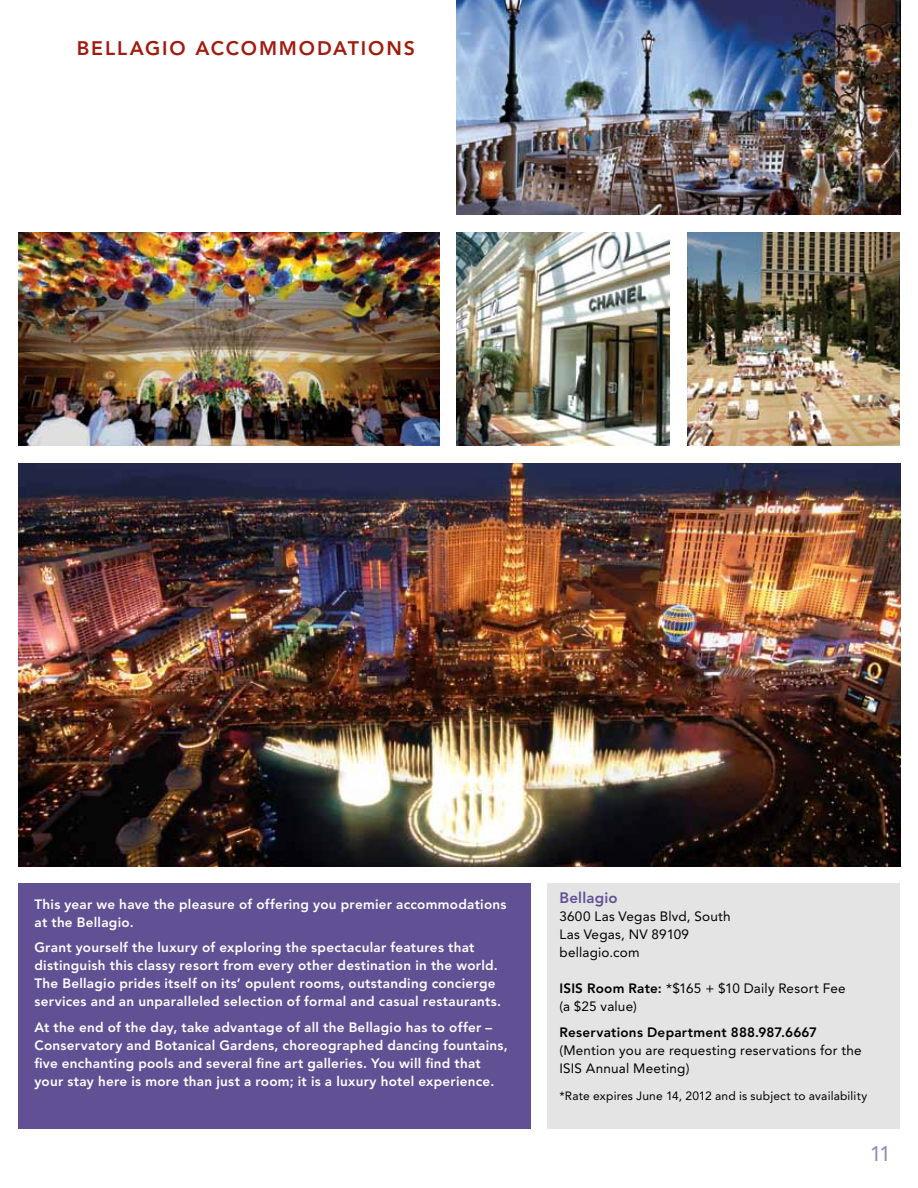
<style>
.page{position:relative;width:918px;height:1188px;background:#fff}
.page>*{position:absolute;margin:0;border:0;box-sizing:border-box;transform-origin:0 0}
.t1{font:21px "Avenir";color:#9487b8}
.t2{font:800 19.5px "Avenir";letter-spacing:.095em;color:#a11b0e}
.t3{font:800 15px "Avenir";letter-spacing:.015em;color:#615194}
.t4{font:800 13.5px/18px "Avenir";letter-spacing:.02em;color:#fff}
.t5{font:13.5px/18px "Avenir";letter-spacing:.015em;color:#000}
.t6{font:800 13.5px "Avenir";letter-spacing:.02em;color:#000}
.t7{font:12px "Avenir";letter-spacing:.015em;color:#000}
.s1{font-weight:800}
</style>
<div class="page">
<div style="left:18px;top:883px;width:513px;height:245px;background:#615194"></div>
<div style="left:548px;top:883px;width:352px;height:245px;background:#e4e4e4"></div>
<img style="left:18px;top:463px;width:882px;height:403px">
<img style="left:687px;top:233px;width:213px;height:212px">
<img style="left:18px;top:233px;width:422px;height:212px">
<img style="left:457px;top:0;width:443px;height:215px">
<img style="left:457px;top:233px;width:212px;height:212px">
<h2 class="t2" style="left:77px;top:37px;width:340px">BELLAGIO ACCOMMODATIONS</h2>
<p class="t4" style="left:34px;top:895px;width:474px">This year we have the pleasure of offering you premier accommodations at the Bellagio.</p>
<p class="t4" style="left:34px;top:939px;width:468px">Grant yourself the luxury of exploring the spectacular features that distinguish this classy resort from every other destination in the world.<br>The Bellagio prides itself on its’ opulent rooms, outstanding concierge services and an unparalleled selection of formal and casual restaurants.</p>
<p class="t4" style="left:34px;top:1018px;width:475px">At the end of the day, take advantage of all the Bellagio has to offer – Conservatory and Botanical Gardens, choreographed dancing fountains, five enchanting pools and several fine art galleries. You will find that your stay here is more than just a room; it is a luxury hotel experience.</p>
<p class="t3" style="left:560px;top:889px;width:60px">Bellagio</p>
<p class="t5" style="left:560px;top:907px;width:173px">3600 Las Vegas Blvd, South<br>Las Vegas, NV 89109 bellagio.com</p>
<p class="t5" style="left:560px;top:979px;width:288px"><span class="s1">ISIS Room Rate:</span> *$165 + $10 Daily Resort Fee (a $25 value)</p>
<p class="t6" style="left:560px;top:1024px;width:259px">Reservations Department 888.987.6667</p>
<p class="t5" style="left:560px;top:1041px;width:304px">(Mention you are requesting reservations for the<br>ISIS Annual Meeting)</p>
<p class="t7" style="left:560px;top:1088px;width:309px">*Rate expires June 14, 2012 and is subject to availability</p>
<h1 class="t1" style="left:870px;top:1142px;width:23px">11</h1>
</div>
